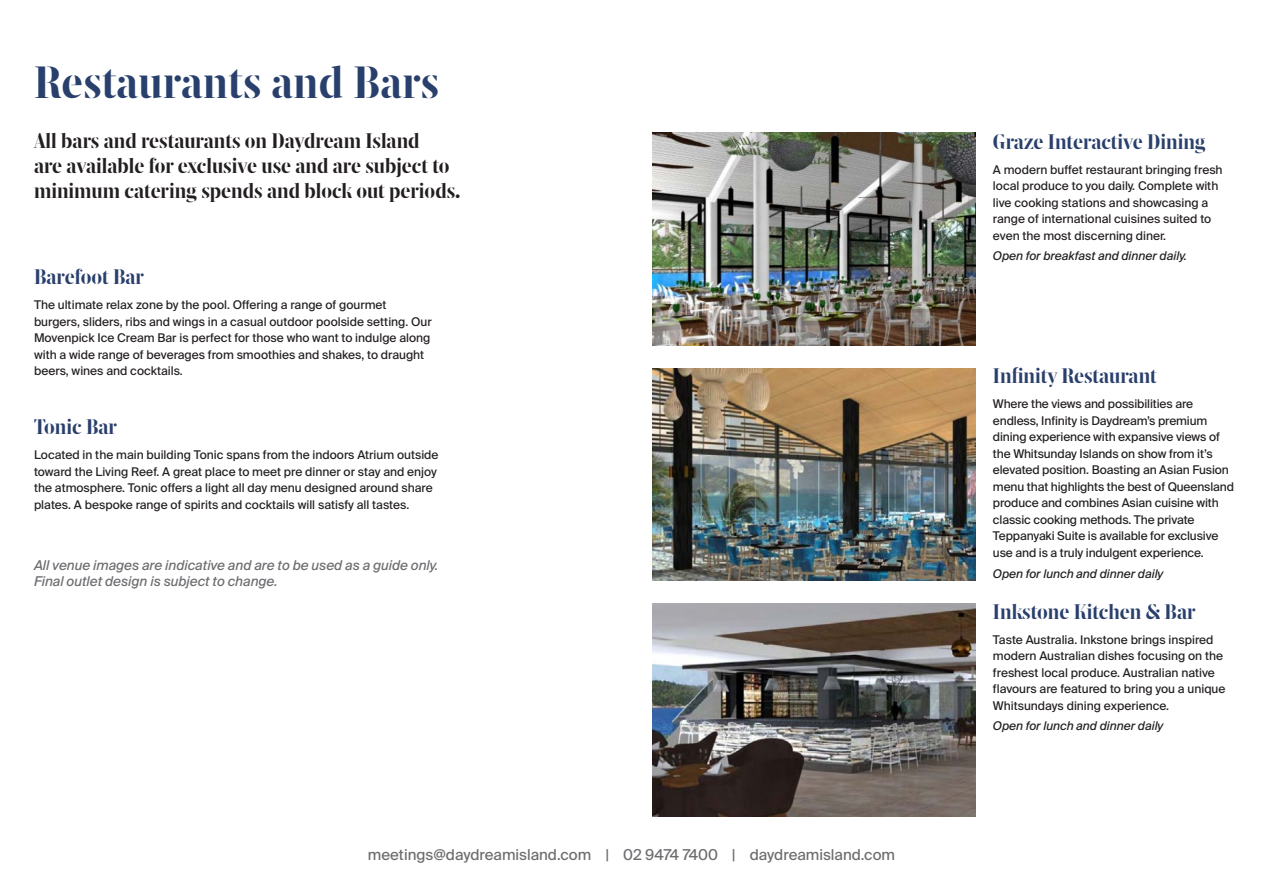
<style>
.page{position:relative;width:1263px;height:893px;background:#fff}
.page>*{position:absolute;margin:0;border:0;box-sizing:border-box;transform-origin:0 0}
.body_grey{font:600 45px "Avaunt Stencil";letter-spacing:.01em;color:#293f6c}
.body_grey-2{font:600 21px/25.2px "Avaunt Stencil";color:#231f20}
.body_grey-3{font:600 21px "Avaunt Stencil";color:#293f6c}
.body_grey-4{font:15px "Suisse Intl";color:#6c6d70}
.t1{font:italic 13.5px "Suisse Intl";color:#6c6d70}
.body_grey-5{font:12px/16.5px "Suisse Intl";color:#231f20}
.body_grey-6{font:italic 12px "Suisse Intl";color:#231f20}
</style>
<div class="page">
<img style="left:653px;top:133px;width:323px;height:212px">
<img style="left:653px;top:368px;width:323px;height:213px">
<img style="left:653px;top:603px;width:323px;height:213px">
<p class="body_grey" style="left:34px;top:55px;width:406px">Restaurants and Bars</p>
<p class="body_grey-2" style="left:34px;top:128px;width:428px">All bars and restaurants on Daydream Island<br>are available for exclusive use and are subject to minimum catering spends and block out periods.</p>
<p class="body_grey-3" style="left:993px;top:128px;width:214px">Graze Interactive Dining</p>
<p class="body_grey-5" style="left:993px;top:161px;width:231px">A modern buffet restaurant bringing fresh local produce to you daily. Complete with live cooking stations and showcasing a range of international cuisines suited to even the most discerning diner.</p>
<p class="body_grey-6" style="left:993px;top:249px;width:195px">Open for breakfast and dinner daily.</p>
<p class="body_grey-3" style="left:34px;top:264px;width:111px">Barefoot Bar</p>
<p class="body_grey-5" style="left:34px;top:297px;width:399px">The ultimate relax zone by the pool. Offering a range of gourmet burgers, sliders, ribs and wings in a casual outdoor poolside setting. Our Movenpick Ice Cream Bar is perfect for those who want to indulge along with a wide range of beverages from smoothies and shakes, to draught beers, wines and cocktails.</p>
<p class="body_grey-3" style="left:34px;top:414px;width:84px">Tonic Bar</p>
<p class="body_grey-5" style="left:34px;top:447px;width:406px">Located in the main building Tonic spans from the indoors Atrium outside toward the Living Reef. A great place to meet pre dinner or stay and enjoy the atmosphere. Tonic offers a light all day menu designed around share plates. A bespoke range of spirits and cocktails will satisfy all tastes.</p>
<p class="t1" style="left:34px;top:557px;width:406px">All venue images are indicative and are to be used as a guide only.</p>
<p class="t1" style="left:34px;top:573px;width:245px">Final outlet design is subject to change.</p>
<p class="body_grey-4" style="left:368px;top:845px;width:529px">meetings@daydreamisland.com | 02 9474 7400 | daydreamisland.com</p>
<p class="body_grey-3" style="left:993px;top:363px;width:165px">Infinity Restaurant</p>
<p class="body_grey-5" style="left:993px;top:396px;width:243px">Where the views and possibilities are endless, Infinity is Daydream’s premium dining experience with expansive views of the Whitsunday Islands on show from it’s elevated position. Boasting an Asian Fusion menu that highlights the best of Queensland produce and combines Asian cuisine with classic cooking methods. The private Teppanyaki Suite is available for exclusive use and is a truly indulgent experience.</p>
<p class="body_grey-6" style="left:993px;top:566px;width:172px">Open for lunch and dinner daily</p>
<p class="body_grey-3" style="left:993px;top:598px;width:204px">Inkstone Kitchen &amp; Bar</p>
<p class="body_grey-5" style="left:993px;top:631px;width:234px">Taste Australia. Inkstone brings inspired modern Australian dishes focusing on the freshest local produce. Australian native flavours are featured to bring you a unique Whitsundays dining experience.</p>
<p class="body_grey-6" style="left:993px;top:719px;width:172px">Open for lunch and dinner daily</p>
</div>
